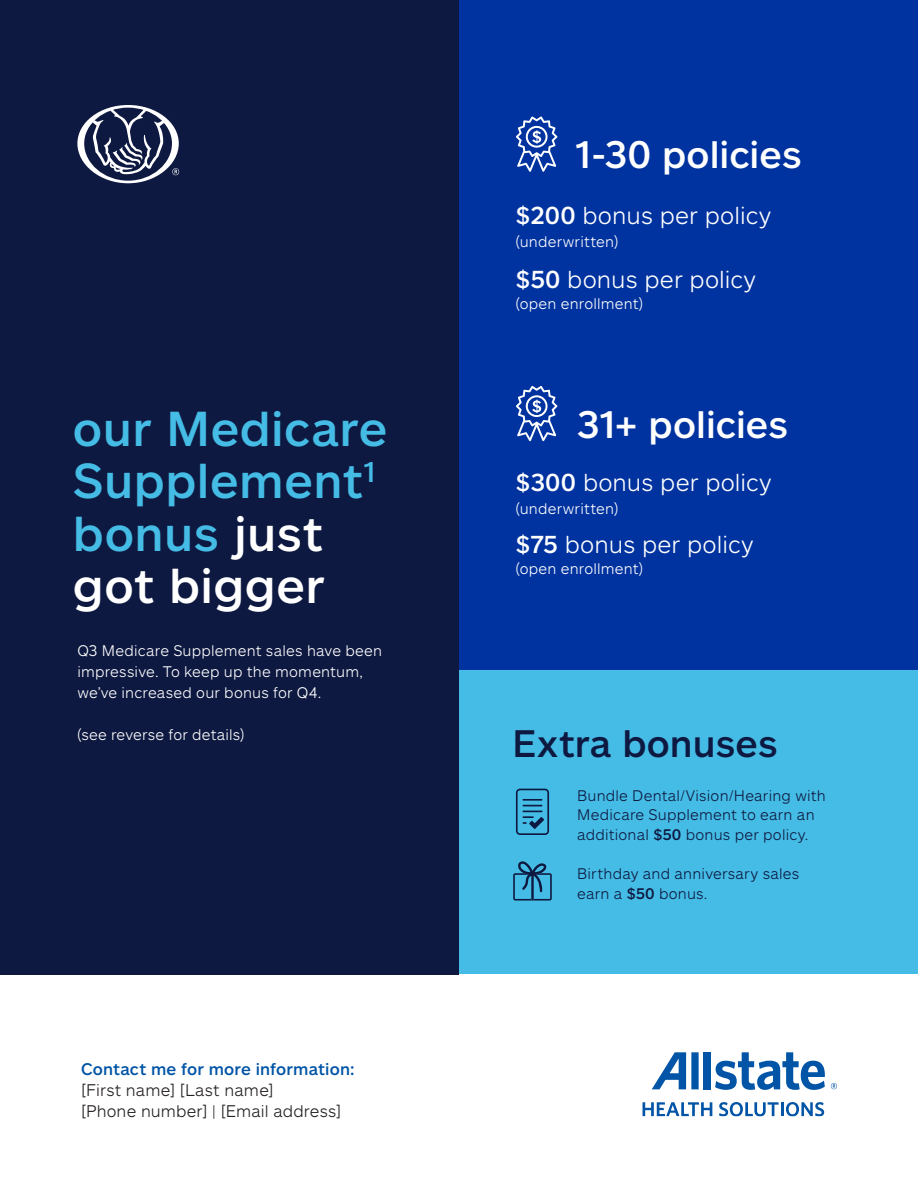
<style>
.page{position:relative;width:918px;height:1188px;background:#fff}
.page>*{position:absolute;margin:0;border:0;box-sizing:border-box;transform-origin:0 0}
.Headline{font:500 48px/52.5px "Allstate Sans";letter-spacing:.01em;color:#45bce5}
.Headline-2{font:500 37.5px "Allstate Sans";color:#fff}
.Headline-3{font:500 37.5px "Allstate Sans";letter-spacing:.005em;color:#0e1941}
.Headline-4{font:300 24px "Allstate Sans";letter-spacing:.005em;color:#fff}
.t1{font:300 16.5px "Allstate Sans";letter-spacing:.01em;color:#231f20}
.t2{font:500 16.5px "Allstate Sans";letter-spacing:.01em;color:#0154a6}
.Headline-5{font:300 15px/21px "Allstate Sans";letter-spacing:.015em;color:#fff}
.Headline-6{font:300 15px/19.5px "Allstate Sans";letter-spacing:.015em;color:#0e1941}
.s1{color:#fff}
.s2{font-weight:500}
</style>
<div class="page">
<div style="left:366px;top:592px;width:552px;height:382px;background:#45bce5"></div>
<div style="left:345px;top:0;width:573px;height:670px;background:#0033a0"></div>
<div style="left:0;top:0;width:459px;height:974px;background:#0e1941"></div>
<svg style="left:77px;top:105px;width:102px;height:78px"></svg>
<svg style="left:516px;top:117px;width:41px;height:55px"></svg>
<svg style="left:516px;top:386px;width:41px;height:55px"></svg>
<svg style="left:642px;top:1052px;width:183px;height:65px"></svg>
<svg style="left:831px;top:1083px;width:6px;height:6px"></svg>
<svg style="left:513px;top:861px;width:39px;height:40px"></svg>
<svg style="left:516px;top:789px;width:33px;height:46px"></svg>
<p class="Headline" style="left:73px;top:401px;width:316px">our Medicare<br>Supplement<sup>1 </sup>bonus <span class="s1">just got bigger</span></p>
<p class="Headline-5" style="left:77px;top:639px;width:306px">Q3 Medicare Supplement sales have been impressive. To keep up the momentum, we’ve increased our bonus for Q4.</p>
<p class="Headline-5" style="left:77px;top:723px;width:168px">(see reverse for details)</p>
<p class="t2" style="left:81px;top:1058px;width:276px">Contact me for more information:</p>
<p class="t1" style="left:81px;top:1079px;width:194px">[First name] [Last name]</p>
<p class="t1" style="left:81px;top:1100px;width:262px">[Phone number] | [Email address]</p>
<p class="Headline-2" style="left:575px;top:131px;width:228px">1-30 policies</p>
<p class="Headline-4" style="left:516px;top:200px;width:257px"><span class="s2">$200</span> bonus per policy</p>
<p class="Headline-5" style="left:516px;top:230px;width:104px">(underwritten)</p>
<p class="Headline-4" style="left:516px;top:264px;width:242px"><span class="s2">$50</span> bonus per policy</p>
<p class="Headline-5" style="left:516px;top:292px;width:129px">(open enrollment)</p>
<p class="Headline-2" style="left:577px;top:400px;width:212px">31+ policies</p>
<p class="Headline-4" style="left:516px;top:467px;width:257px"><span class="s2">$300</span> bonus per policy</p>
<p class="Headline-5" style="left:516px;top:497px;width:104px">(underwritten)</p>
<p class="Headline-4" style="left:516px;top:529px;width:239px"><span class="s2">$75</span> bonus per policy</p>
<p class="Headline-5" style="left:516px;top:557px;width:129px">(open enrollment)</p>
<p class="Headline-3" style="left:513px;top:719px;width:267px">Extra bonuses</p>
<p class="Headline-6" style="left:577px;top:785px;width:250px">Bundle Dental/Vision/Hearing with<br>Medicare Supplement to earn an additional <span class="s2">$50</span> bonus per policy.</p>
<p class="Headline-6" style="left:577px;top:863px;width:224px">Birthday and anniversary sales earn a <span class="s2">$50</span> bonus.</p>
</div>
